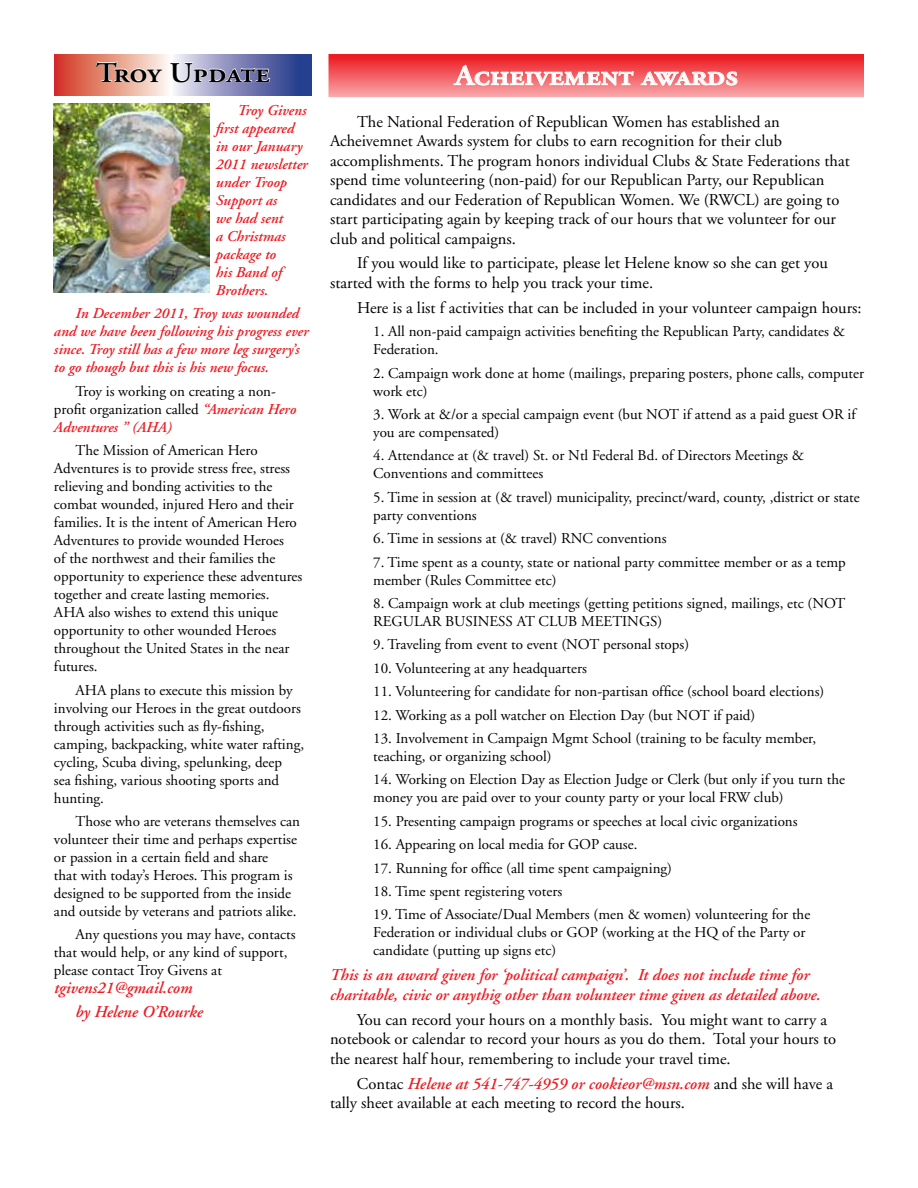
<style>
.page{position:relative;width:918px;height:1188px;background:#fff}
.page>*{position:absolute;margin:0;border:0;box-sizing:border-box;transform-origin:0 0}
.t1{font:28.5px "Adobe Garamond Semibold SC";color:#fff;scale:1.1 1}
.t2{font:28.5px "Adobe Garamond Semibold SC";letter-spacing:-.005em;color:#000;scale:1.1 1}
.t3{font:16.5px/19.5px "Adobe Garamond";color:#000}
.t4{font:italic 600 16.5px/23.4px "Adobe Garamond";color:#ed1d24}
.t5{font:15px/18px "Adobe Garamond";color:#000}
.t6{font:italic 600 15px/18px "Adobe Garamond";color:#ed1d24}
.s1{font-weight:600;font-style:italic;color:#ed1d24}
</style>
<div class="page">
<svg style="left:54px;top:54px;width:258px;height:41px;background:#a68197"></svg>
<svg style="left:328px;top:54px;width:536px;height:43px;background:#f15e63"></svg>
<svg style="left:454px;top:65px;width:179px;height:20px;background:#f48285"></svg>
<svg style="left:641px;top:72px;width:96px;height:13px"></svg>
<svg style="left:96px;top:59px;width:66px;height:23px;background:#f0c4b5"></svg>
<svg style="left:170px;top:62px;width:100px;height:20px"></svg>
<img style="left:54px;top:104px;width:155px;height:189px">
<h1 class="t2" style="left:96px;top:57px;width:160px">Troy Update</h1>
<h1 class="t1" style="left:455px;top:60px;width:259px">Acheivement awards</h1>
<p class="t3" style="left:330px;top:112px;width:521px;text-indent:27px">The National Federation of Republican Women has established an Acheivemnet Awards system for clubs to earn recognition for their club accomplishments. The program honors individual Clubs &amp; State Federations that spend time volunteering (non-paid) for our Republican Party, our Republican candidates and our Federation of Republican Women. We (RWCL) are going to start participating again by keeping track of our hours that we volunteer for our club and political campaigns.</p>
<p class="t3" style="left:330px;top:254px;width:499px;text-indent:27px">If you would like to participate, please let Helene know so she can get you started with the forms to help you track your time.</p>
<p class="t3" style="left:357px;top:298px;width:506px">Here is a list f activities that can be included in your volunteer campaign hours:</p>
<p class="t5" style="left:373px;top:323px;width:473px">1. All non-paid campaign activities benefiting the Republican Party, candidates &amp;<br>Federation.</p>
<p class="t5" style="left:373px;top:364px;width:492px">2. Campaign work done at home (mailings, preparing posters, phone calls, computer work etc)</p>
<p class="t5" style="left:373px;top:406px;width:484px">3. Work at &amp;/or a special campaign event (but NOT if attend as a paid guest OR if you are compensated)</p>
<p class="t5" style="left:373px;top:447px;width:432px">4. Attendance at (&amp; travel) St. or Ntl Federal Bd. of Directors Meetings &amp;<br>Conventions and committees</p>
<p class="t5" style="left:373px;top:488px;width:488px">5. Time in session at (&amp; travel) municipality, precinct/ward, county, ,district or state party conventions</p>
<p class="t5" style="left:373px;top:530px;width:295px">6. Time in sessions at (&amp; travel) RNC conventions</p>
<p class="t5" style="left:373px;top:553px;width:474px">7. Time spent as a county, state or national party committee member or as a temp member (Rules Committee etc)</p>
<p class="t5" style="left:373px;top:595px;width:474px">8. Campaign work at club meetings (getting petitions signed, mailings, etc (NOT<br>REGULAR BUSINESS AT CLUB MEETINGS)</p>
<p class="t5" style="left:373px;top:636px;width:317px">9. Traveling from event to event (NOT personal stops)</p>
<p class="t5" style="left:373px;top:659px;width:215px">10. Volunteering at any headquarters</p>
<p class="t5" style="left:373px;top:683px;width:453px">11. Volunteering for candidate for non-partisan office (school board elections)</p>
<p class="t5" style="left:373px;top:706px;width:384px">12. Working as a poll watcher on Election Day (but NOT if paid)</p>
<p class="t5" style="left:373px;top:730px;width:444px">13. Involvement in Campaign Mgmt School (training to be faculty member, teaching, or organizing school)</p>
<p class="t5" style="left:373px;top:771px;width:473px">14. Working on Election Day as Election Judge or Clerk (but only if you turn the money you are paid over to your county party or your local FRW club)</p>
<p class="t5" style="left:373px;top:812px;width:426px">15. Presenting campaign programs or speeches at local civic organizations</p>
<p class="t5" style="left:373px;top:836px;width:266px">16. Appearing on local media for GOP cause.</p>
<p class="t5" style="left:373px;top:859px;width:300px">17. Running for office (all time spent campaigning)</p>
<p class="t5" style="left:373px;top:883px;width:191px">18. Time spent registering voters</p>
<p class="t5" style="left:373px;top:906px;width:439px">19. Time of Associate/Dual Members (men &amp; women) volunteering for the<br>Federation or individual clubs or GOP (working at the HQ of the Party or candidate (putting up signs etc)</p>
<p class="t4" style="left:330px;top:966px;width:492px;line-height:19.5px">This is an award given for ‘political campaign’. It does not include time for charitable, civic or anythig other than volunteer time given as detailed above.</p>
<p class="t3" style="left:330px;top:1010px;width:508px;text-indent:27px">You can record your hours on a monthly basis. You might want to carry a notebook or calendar to record your hours as you do them. Total your hours to the nearest half hour, remembering to include your travel time.</p>
<p class="t3" style="left:330px;top:1074px;width:505px;text-indent:27px">Contac <span class="s1">Helene at 541-747-4959 or cookieor@msn.com</span> and she will have a tally sheet available at each meeting to record the hours.</p>
<p class="t6" style="left:216px;top:102px;width:93px;text-indent:22px">Troy Givens first appeared in our January<br>2011 newsletter under Troop<br>Support as<br>we had sent<br>a Christmas package to<br>his Band of<br>Brothers.</p>
<p class="t6" style="left:54px;top:305px;width:256px;text-indent:22px">In December 2011, Troy was wounded and we have been following his progress ever since. Troy still has a few more leg surgery’s to go though but this is his new focus.</p>
<p class="t5" style="left:54px;top:382px;width:244px;text-indent:22px">Troy is working on creating a non&shy;profit organization called <span class="s1">“American Hero<br>Adventures ” (AHA)</span></p>
<p class="t5" style="left:54px;top:442px;width:250px;text-indent:22px">The Mission of American Hero Adventures is to provide stress free, stress relieving and bonding activities to the combat wounded, injured Hero and their families. It is the intent of American Hero Adventures to provide wounded Heroes<br>of the northwest and their families the opportunity to experience these adventures together and create lasting memories.<br>AHA also wishes to extend this unique opportunity to other wounded Heroes throughout the United States in the near futures.</p>
<p class="t5" style="left:54px;top:681px;width:252px;text-indent:22px">AHA plans to execute this mission by involving our Heroes in the great outdoors through activities such as fly-fishing, camping, backpacking, white water rafting, cycling, Scuba diving, spelunking, deep<br>sea fishing, various shooting sports and hunting.</p>
<p class="t5" style="left:54px;top:813px;width:248px;text-indent:22px">Those who are veterans themselves can volunteer their time and perhaps expertise or passion in a certain field and share<br>that with today’s Heroes. This program is designed to be supported from the inside and outside by veterans and patriots alike.</p>
<p class="t5" style="left:54px;top:926px;width:243px;text-indent:22px">Any questions you may have, contacts that would help, or any kind of support, please contact Troy Givens at</p>
<p class="t4" style="left:76px;top:977px;width:129px;text-indent:-22px">tgivens21@gmail.com by Helene O’Rourke</p>
</div>
